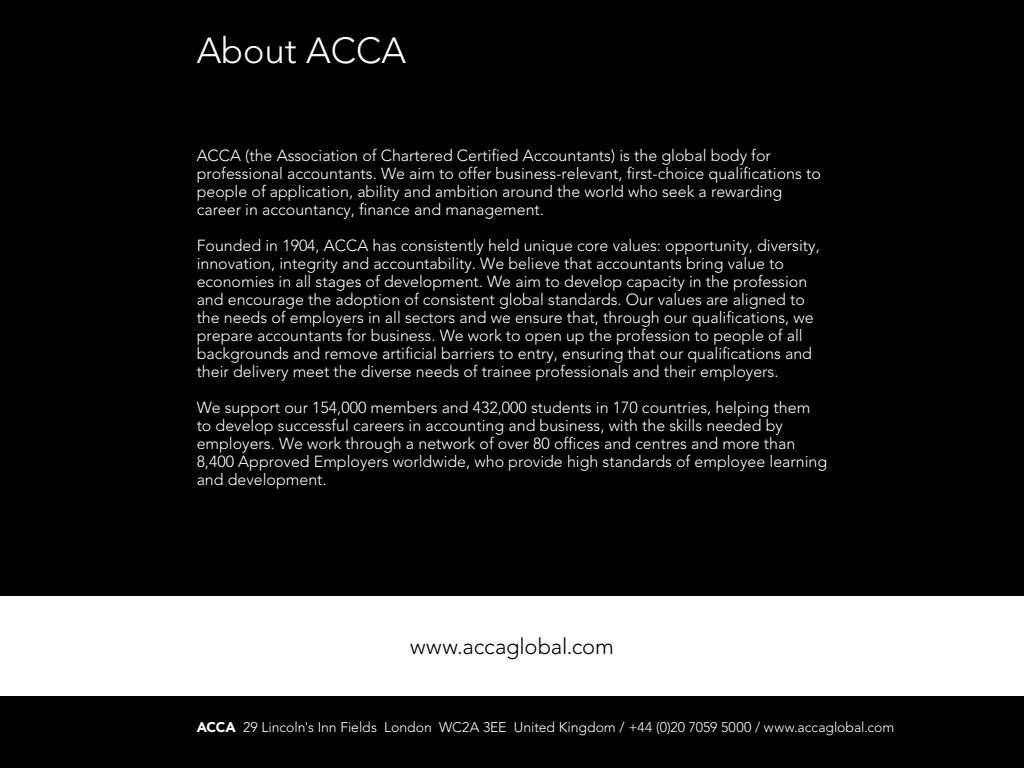
<style>
.page{position:relative;width:1024px;height:768px;background:#000}
.page>*{position:absolute;margin:0;border:0;box-sizing:border-box;transform-origin:0 0}
.Heading_L1__Chapter{font:300 36px "Avenir LT Std";color:#fff}
.Pull_URL{font:300 22px "Avenir LT Std";letter-spacing:-.005em;color:#000}
.Pull_text{font:300 16px/18px "Avenir LT Std";color:#fff}
.body_text{font:300 14px "Avenir LT Std";color:#fff}
.s1{font-weight:900}
</style>
<div class="page">
<div style="left:0;top:596px;width:1024px;height:100px;background:#fff"></div>
<p class="Heading_L1__Chapter" style="left:197px;top:30px;width:211px">About ACCA</p>
<p class="Pull_text" style="left:197px;top:146px;width:626px">ACCA (the Association of Chartered Certified Accountants) is the global body for professional accountants. We aim to offer business-relevant, first-choice qualifications to people of application, ability and ambition around the world who seek a rewarding career in accountancy, finance and management.</p>
<p class="Pull_text" style="left:197px;top:236px;width:625px">Founded in 1904, ACCA has consistently held unique core values: opportunity, diversity, innovation, integrity and accountability. We believe that accountants bring value to economies in all stages of development. We aim to develop capacity in the profession and encourage the adoption of consistent global standards. Our values are aligned to the needs of employers in all sectors and we ensure that, through our qualifications, we prepare accountants for business. We work to open up the profession to people of all backgrounds and remove artificial barriers to entry, ensuring that our qualifications and their delivery meet the diverse needs of trainee professionals and their employers.</p>
<p class="Pull_text" style="left:197px;top:398px;width:632px">We support our 154,000 members and 432,000 students in 170 countries, helping them to develop successful careers in accounting and business, with the skills needed by employers. We work through a network of over 80 offices and centres and more than 8,400 Approved Employers worldwide, who provide high standards of employee learning and development.</p>
<p class="Pull_URL" style="left:410px;top:634px;width:206px">www.accaglobal.com</p>
<p class="body_text" style="left:197px;top:719px;width:699px"><span class="s1">ACCA</span> 29 Lincoln's Inn Fields London WC2A 3EE U nited Kingdom / +44 (0)20 7059 5000 / www.accaglobal.com</p>
</div>
